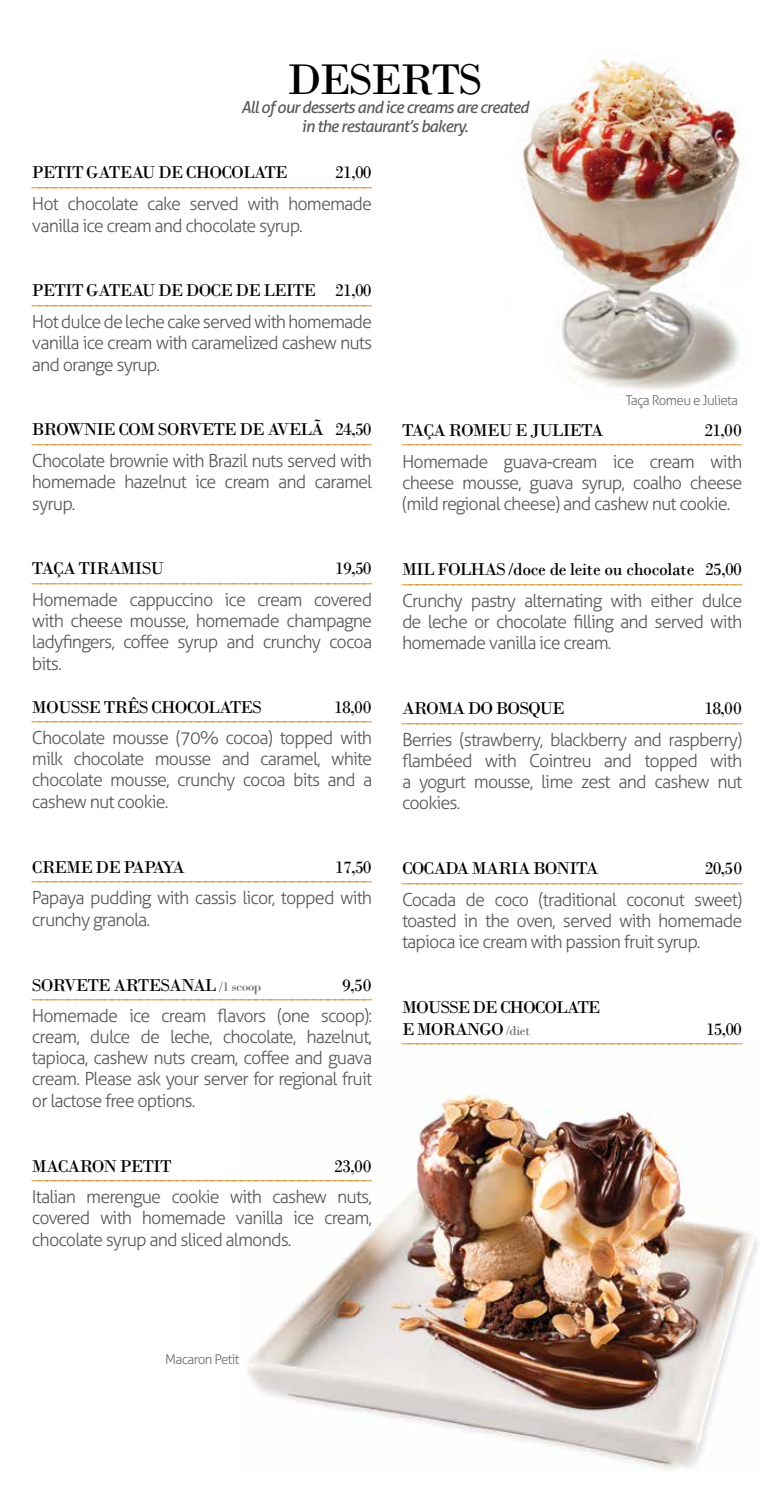
<style>
.page{position:relative;width:770px;height:1489px;background:#fff}
.page>*{position:absolute;margin:0;border:0;box-sizing:border-box;transform-origin:0 0}
.t1{font:45px "Bodoni";letter-spacing:-.05em;color:#000}
.t2{font:300 18px/21.1px "Aller";letter-spacing:-.05em;color:#58595b;text-align:justify}
.t3{font:18px "Bodoni";color:#d18516}
.t4{font:18px/21.6px "Bodoni";letter-spacing:-.05em;color:#000}
.t5{font:18px "Bodoni";letter-spacing:-.02em;color:#000}
.t6{font:italic 16.5px/19.8px "Aller";letter-spacing:-.05em;color:#58595b;text-align:center}
.t7{font:300 13.5px "Aller";letter-spacing:-.05em;color:#6d6e71}
.s1{font-family:"Bodoni BT";font-size:13.5px;color:#6d6e71}
.s2{font-size:13.5px;color:#6d6e71}
</style>
<div class="page">
<img style="left:248px;top:1092px;width:510px;height:378px">
<img style="left:522px;top:58px;width:223px;height:339px">
<h1 class="t1" style="left:287px;top:53px;width:197px">DESERTS</h1>
<p class="t6" style="left:241px;top:97px;width:289px">All of our desserts and ice creams are created in the restaurant’s bakery.</p>
<p class="t4" style="left:32px;top:162px;width:257px">PETIT GATEAU DE CHOCOLATE</p>
<p class="t4" style="left:335px;top:162px;width:38px">21,00</p>
<p class="t3" style="left:32px;top:169px;width:342px">_______________________________________________</p>
<p class="t2" style="left:32px;top:193px;width:342px;line-height:21.6px">Hot chocolate cake served with homemade vanilla ice cream and chocolate syrup.</p>
<p class="t4" style="left:32px;top:280px;width:341px">PETIT GATEAU DE DOCE DE LEITE 21,00</p>
<p class="t3" style="left:32px;top:287px;width:342px">_______________________________________________</p>
<p class="t2" style="left:32px;top:311px;width:342px">Hot dulce de leche cake served with homemade vanilla ice cream with caramelized cashew nuts and orange syrup.</p>
<p class="t4" style="left:32px;top:419px;width:341px">BROWNIE COM SORVETE DE AVELÃ 24,50</p>
<p class="t3" style="left:32px;top:426px;width:342px">_______________________________________________</p>
<p class="t2" style="left:32px;top:450px;width:342px">Chocolate brownie with Brazil nuts served with homemade hazelnut ice cream and caramel syrup.</p>
<p class="t4" style="left:32px;top:558px;width:134px">TAÇA TIRAMISU</p>
<p class="t4" style="left:335px;top:558px;width:38px">19,50</p>
<p class="t3" style="left:32px;top:565px;width:342px">_______________________________________________</p>
<p class="t2" style="left:32px;top:589px;width:342px">Homemade cappuccino ice cream covered with cheese mousse, homemade champagne ladyfingers, coffee syrup and crunchy cocoa bits.</p>
<p class="t4" style="left:32px;top:696px;width:232px">MOUSSE TRÊS CHOCOLATES</p>
<p class="t4" style="left:334px;top:696px;width:39px">18,00</p>
<p class="t3" style="left:32px;top:703px;width:342px">_______________________________________________</p>
<p class="t2" style="left:32px;top:727px;width:342px">Chocolate mousse (70% cocoa) topped with milk chocolate mousse and caramel, white chocolate mousse, crunchy cocoa bits and a cashew nut cookie.</p>
<p class="t4" style="left:32px;top:856px;width:154px">CREME DE PAPAYA</p>
<p class="t4" style="left:335px;top:856px;width:38px">17,50</p>
<p class="t3" style="left:32px;top:863px;width:342px">_______________________________________________</p>
<p class="t2" style="left:32px;top:887px;width:342px;line-height:21.6px">Papaya pudding with cassis licor, topped with crunchy granola.</p>
<p class="t4" style="left:32px;top:974px;width:231px">SORVETE ARTESANAL <span class="s1">/1 scoop</span></p>
<p class="t4" style="left:342px;top:974px;width:31px">9,50</p>
<p class="t3" style="left:32px;top:981px;width:342px">_______________________________________________</p>
<p class="t2" style="left:32px;top:1005px;width:342px">Homemade ice cream flavors (one scoop): cream, dulce de leche, chocolate, hazelnut, tapioca, cashew nuts cream, coffee and guava cream. Please ask your server for regional fruit or lactose free options.</p>
<p class="t4" style="left:32px;top:1155px;width:141px">MACARON PETIT</p>
<p class="t4" style="left:334px;top:1155px;width:39px">23,00</p>
<p class="t3" style="left:32px;top:1162px;width:342px">_______________________________________________</p>
<p class="t2" style="left:32px;top:1186px;width:342px">Italian merengue cookie with cashew nuts, covered with homemade vanilla ice cream, chocolate syrup and sliced almonds.</p>
<p class="t7" style="left:626px;top:392px;width:114px">Taça Romeu e Julieta</p>
<p class="t4" style="left:402px;top:419px;width:203px">TAÇA ROMEU E JULIETA</p>
<p class="t4" style="left:704px;top:419px;width:39px">21,00</p>
<p class="t3" style="left:402px;top:426px;width:342px">_______________________________________________</p>
<p class="t2" style="left:402px;top:451px;width:342px">Homemade guava-cream ice cream with cheese mousse, guava syrup, coalho cheese (mild regional cheese) and cashew nut cookie.</p>
<p class="t5" style="left:402px;top:558px;width:341px">MIL FOLHAS /doce de leite ou chocolate 25,00</p>
<p class="t3" style="left:402px;top:566px;width:342px">_______________________________________________</p>
<p class="t2" style="left:402px;top:589px;width:342px">Crunchy pastry alternating with either dulce de leche or chocolate filling and served with homemade vanilla ice cream.</p>
<p class="t4" style="left:402px;top:697px;width:164px">AROMA DO BOSQUE</p>
<p class="t4" style="left:704px;top:697px;width:39px">18,00</p>
<p class="t3" style="left:402px;top:705px;width:342px">_______________________________________________</p>
<p class="t2" style="left:402px;top:728px;width:342px">Berries (strawberry, blackberry and raspberry) flambéed with Cointreu and topped with a yogurt mousse, lime zest and cashew nut cookies.</p>
<p class="t4" style="left:402px;top:857px;width:198px">COCADA MARIA BONITA</p>
<p class="t4" style="left:704px;top:857px;width:39px">20,50</p>
<p class="t3" style="left:402px;top:865px;width:342px">_______________________________________________</p>
<p class="t2" style="left:402px;top:888px;width:342px">Cocada de coco (traditional coconut sweet) toasted in the oven, served with homemade tapioca ice cream with passion fruit syrup.</p>
<p class="t4" style="left:402px;top:996px;width:200px">MOUSSE DE CHOCOLATE<br>E MORANGO <span class="s2">/diet</span></p>
<p class="t4" style="left:706px;top:1018px;width:37px">15,00</p>
<p class="t3" style="left:402px;top:1025px;width:342px">_______________________________________________</p>
<p class="t7" style="left:165px;top:1350px;width:76px">Macaron Petit</p>
</div>
